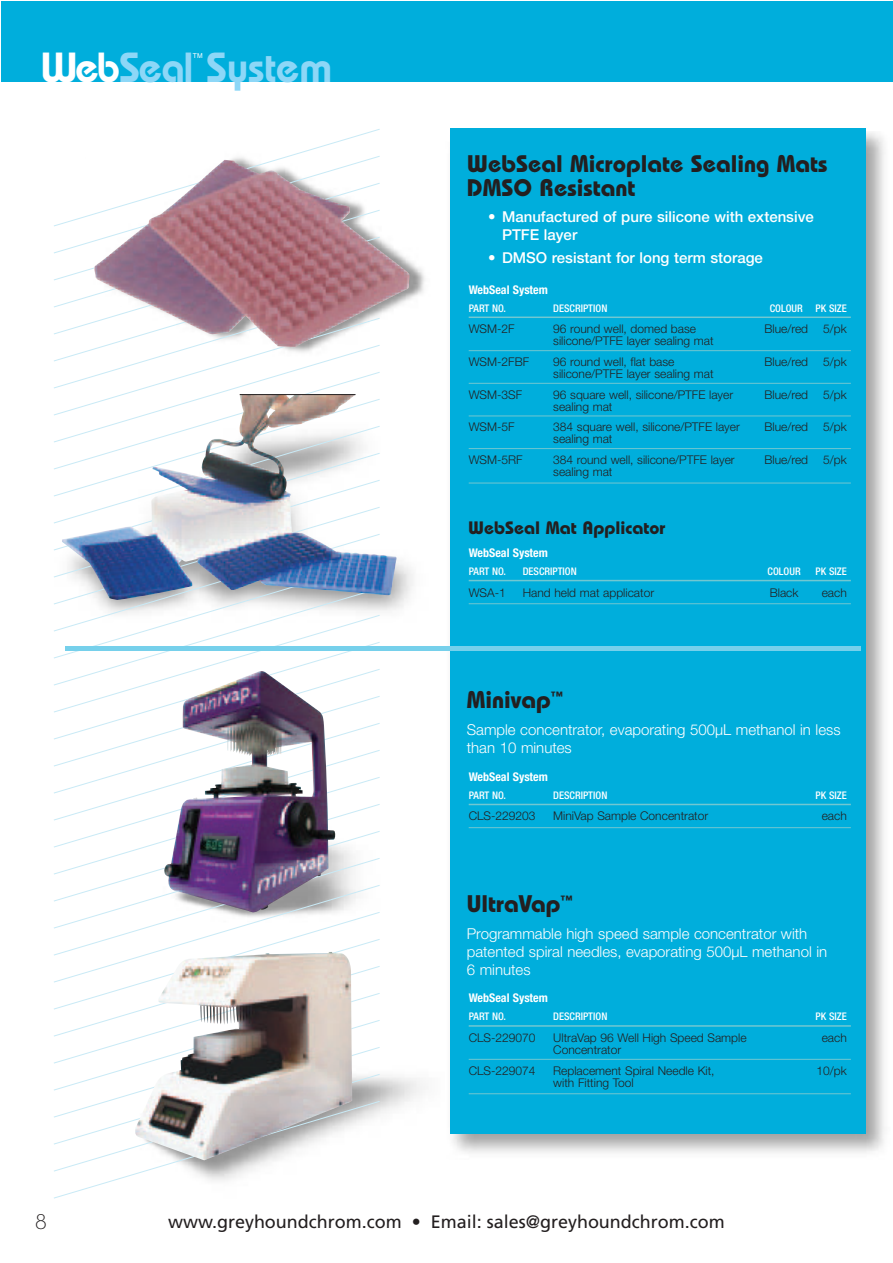
<style>
.page{position:relative;width:893px;height:1263px;background:#fff}
.page>*{position:absolute;margin:0;border:0;box-sizing:border-box;transform-origin:0 0}
.t1{font:42px "Bauhaus Demi+XDUELJ";letter-spacing:-.02em;color:#8dd7f7}
.t2{font:24px/24px "Bauhaus Bold+EAKKNV";color:#231f20}
.t3{font:21px "Bauhaus Light+GYLJTW";color:#231f20}
.t4{font:18px "Frutiger";color:#231f20}
.t5{font:18px "Bauhaus Bold+EAKKNV";color:#231f20}
.t6{font:15px/18px "Helvetica Neue Light+WUQYDV";color:#fff}
.t7{font:15px/18px "Helvetica Neue Medium+HADUKL";color:#fff}
.t8{font:12px "Helvetica Neue Light+WUQYDV";color:#231f20}
.t9{font:12px "Helvetica Neue Bold Cond+UMMEWB";color:#fff}
.t10{font:10.5px "Helvetica Neue Medium Cond+CEAPNV";color:#fff}
.t11{font:6.75px "Helvetica+OCYLGL";color:#fff}
.s1{color:#fff}
</style>
<div class="page">
<img style="left:410px;top:261px;width:15px;height:39px">
<img style="left:448px;top:131px;width:437px;height:1023px">
<div style="left:450px;top:129px;width:415px;height:1005px;background:#00aedc"></div>
<svg style="left:53px;top:129px;width:328px;height:1070px"></svg>
<div style="left:1px;top:1px;width:892px;height:81px;background:#00aedc"></div>
<div style="left:65px;top:646px;width:795px;height:5px;background:#76d0eb"></div>
<img style="left:164px;top:671px;width:171px;height:241px">
<img style="left:135px;top:952px;width:217px;height:208px">
<img style="left:85px;top:158px;width:325px;height:194px">
<img style="left:62px;top:394px;width:335px;height:206px">
<hr style="left:240px;top:394px;width:115px;height:1px;background:#231f20">
<hr style="left:469px;top:580px;width:382px;height:1px;background:#71c7d1">
<hr style="left:469px;top:603px;width:382px;height:1px;background:#71c7d1">
<hr style="left:469px;top:316px;width:382px;height:2px;background:#71c7d1">
<hr style="left:469px;top:350px;width:382px;height:1px;background:#71c7d1">
<hr style="left:469px;top:383px;width:382px;height:1px;background:#71c7d1">
<hr style="left:469px;top:416px;width:382px;height:1px;background:#71c7d1">
<hr style="left:469px;top:448px;width:382px;height:1px;background:#71c7d1">
<hr style="left:469px;top:483px;width:382px;height:1px;background:#71c7d1">
<hr style="left:469px;top:804px;width:382px;height:1px;background:#71c7d1">
<hr style="left:469px;top:827px;width:382px;height:1px;background:#71c7d1">
<hr style="left:469px;top:1025px;width:382px;height:2px;background:#71c7d1">
<hr style="left:469px;top:1059px;width:382px;height:1px;background:#71c7d1">
<hr style="left:469px;top:1093px;width:382px;height:1px;background:#71c7d1">
<h1 class="t1" style="left:40px;top:42px;width:293px"><span class="s1">Web</span>Seal System</h1>
<p class="t11" style="left:193px;top:52px;width:11px">TM</p>
<h2 class="t2" style="left:467px;top:151px;width:362px">WebSeal Microplate Sealing Mats<br>DMSO Resistant</h2>
<p class="t7" style="left:502px;top:209px;width:313px;text-indent:-14px">• Manufactured of pure silicone with extensive<br>PTFE layer</p>
<p class="t7" style="left:488px;top:249px;width:276px">• DMSO resistant for long term storage</p>
<p class="t9" style="left:469px;top:282px;width:81px">WebSeal System</p>
<p class="t10" style="left:469px;top:304px;width:39px">PART NO.</p>
<p class="t10" style="left:553px;top:304px;width:56px">DESCRIPTION</p>
<p class="t10" style="left:770px;top:304px;width:79px">COLOUR PK SIZE</p>
<p class="t8" style="left:469px;top:325px;width:47px">WSM-2F</p>
<p class="t8" style="left:553px;top:325px;width:144px">96 round well, domed base</p>
<p class="t8" style="left:765px;top:325px;width:45px">Blue/red</p>
<p class="t8" style="left:823px;top:325px;width:25px">5/pk</p>
<p class="t8" style="left:553px;top:337px;width:162px">silicone/PTFE layer sealing mat</p>
<p class="t8" style="left:469px;top:357px;width:62px">WSM-2FBF</p>
<p class="t8" style="left:553px;top:357px;width:123px">96 round well, flat base</p>
<p class="t8" style="left:765px;top:357px;width:45px">Blue/red</p>
<p class="t8" style="left:823px;top:357px;width:25px">5/pk</p>
<p class="t8" style="left:553px;top:369px;width:162px">silicone/PTFE layer sealing mat</p>
<p class="t8" style="left:469px;top:390px;width:55px">WSM-3SF</p>
<p class="t8" style="left:553px;top:390px;width:181px">96 square well, silicone/PTFE layer</p>
<p class="t8" style="left:765px;top:390px;width:45px">Blue/red</p>
<p class="t8" style="left:823px;top:390px;width:25px">5/pk</p>
<p class="t8" style="left:553px;top:402px;width:61px">sealing mat</p>
<p class="t8" style="left:469px;top:423px;width:47px">WSM-5F</p>
<p class="t8" style="left:553px;top:423px;width:188px">384 square well, silicone/PTFE layer</p>
<p class="t8" style="left:765px;top:423px;width:45px">Blue/red</p>
<p class="t8" style="left:823px;top:423px;width:25px">5/pk</p>
<p class="t8" style="left:553px;top:435px;width:61px">sealing mat</p>
<p class="t8" style="left:469px;top:455px;width:55px">WSM-5RF</p>
<p class="t8" style="left:553px;top:455px;width:183px">384 round well, silicone/PTFE layer</p>
<p class="t8" style="left:765px;top:455px;width:45px">Blue/red</p>
<p class="t8" style="left:823px;top:455px;width:25px">5/pk</p>
<p class="t8" style="left:553px;top:467px;width:61px">sealing mat</p>
<h3 class="t5" style="left:468px;top:517px;width:199px">WebSeal Mat Applicator</h3>
<p class="t9" style="left:469px;top:545px;width:81px">WebSeal System</p>
<p class="t10" style="left:469px;top:567px;width:39px">PART NO.</p>
<p class="t10" style="left:523px;top:567px;width:56px">DESCRIPTION</p>
<p class="t10" style="left:768px;top:567px;width:35px">COLOUR</p>
<p class="t10" style="left:816px;top:567px;width:33px">PK SIZE</p>
<p class="t8" style="left:469px;top:588px;width:39px">WSA-1</p>
<p class="t8" style="left:523px;top:588px;width:133px">Hand held mat applicator</p>
<p class="t8" style="left:770px;top:588px;width:30px">Black</p>
<p class="t8" style="left:822px;top:588px;width:27px">each</p>
<h2 class="t2" style="left:467px;top:688px;width:97px">Minivap<sup>™</sup></h2>
<p class="t6" style="left:467px;top:722px;width:375px">Sample concentrator, evaporating 500μL methanol in less than 10 minutes</p>
<p class="t9" style="left:469px;top:769px;width:81px">WebSeal System</p>
<p class="t10" style="left:469px;top:791px;width:39px">PART NO.</p>
<p class="t10" style="left:553px;top:791px;width:56px">DESCRIPTION</p>
<p class="t10" style="left:816px;top:791px;width:33px">PK SIZE</p>
<p class="t8" style="left:469px;top:812px;width:68px">CLS-229203</p>
<p class="t8" style="left:553px;top:812px;width:156px">MiniVap Sample Concentrator</p>
<p class="t8" style="left:822px;top:812px;width:27px">each</p>
<h2 class="t2" style="left:467px;top:892px;width:107px">UltraVap<sup>™</sup></h2>
<p class="t6" style="left:467px;top:926px;width:362px">Programmable high speed sample concentrator with patented spiral needles, evaporating 500μL methanol in<br>6 minutes</p>
<p class="t9" style="left:469px;top:991px;width:81px">WebSeal System</p>
<p class="t10" style="left:469px;top:1013px;width:39px">PART NO.</p>
<p class="t10" style="left:553px;top:1013px;width:56px">DESCRIPTION</p>
<p class="t10" style="left:816px;top:1013px;width:33px">PK SIZE</p>
<p class="t8" style="left:469px;top:1033px;width:68px">CLS-229070</p>
<p class="t8" style="left:553px;top:1033px;width:195px">UltraVap 96 Well High Speed Sample</p>
<p class="t8" style="left:822px;top:1033px;width:27px">each</p>
<p class="t8" style="left:553px;top:1045px;width:70px">Concentrator</p>
<p class="t8" style="left:469px;top:1066px;width:68px">CLS-229074</p>
<p class="t8" style="left:553px;top:1066px;width:163px">Replacement Spiral Needle Kit,</p>
<p class="t8" style="left:816px;top:1066px;width:32px">10/pk</p>
<p class="t8" style="left:553px;top:1078px;width:82px">with Fitting Tool</p>
<h3 class="t3" style="left:35px;top:1210px;width:13px">8</h3>
<h3 class="t4" style="left:168px;top:1214px;width:558px">www.greyhoundchrom.com • Email: sales@greyhoundchrom.com</h3>
</div>
